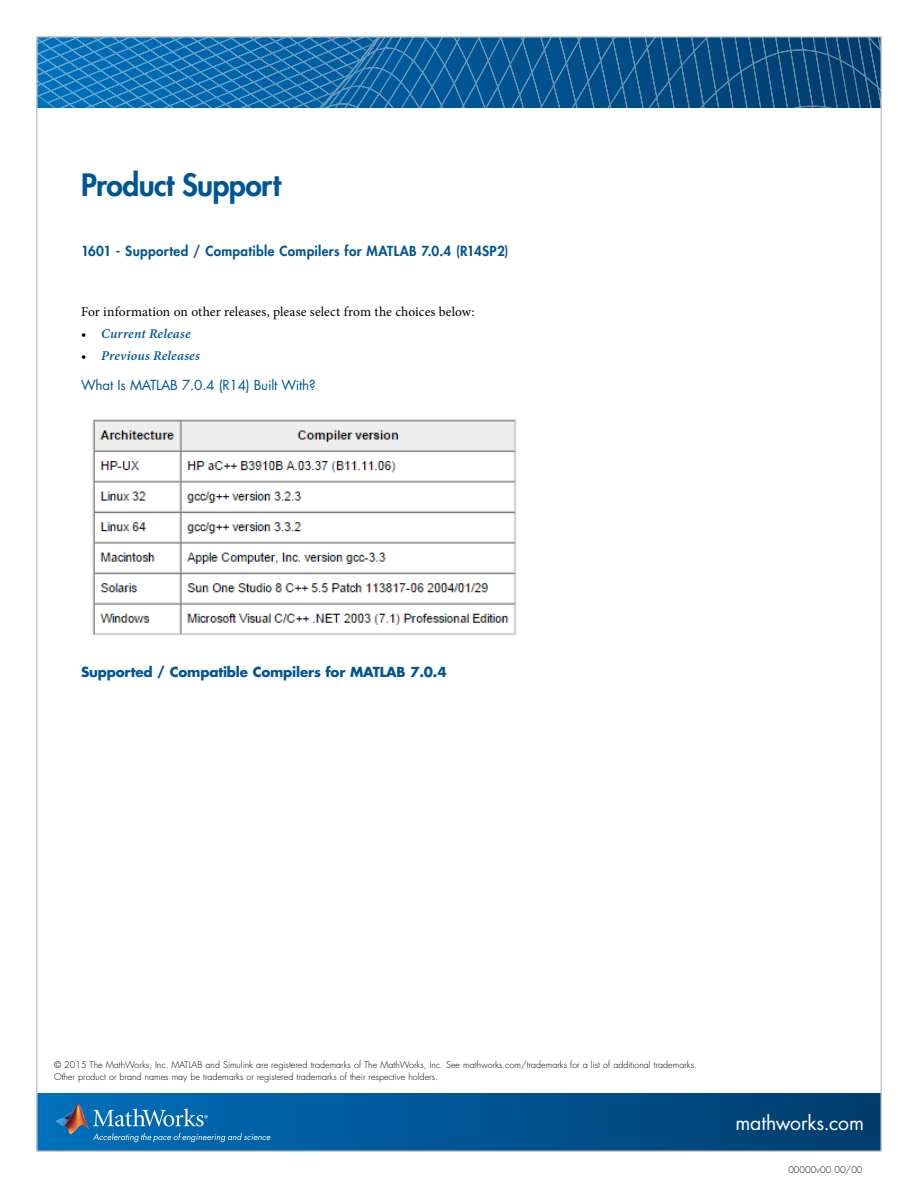
<style>
.page{position:relative;width:918px;height:1188px;background:#fff}
.page>*{position:absolute;margin:0;border:0;box-sizing:border-box;transform-origin:0 0}
.t1{font:800 30px "Futura Std";letter-spacing:-.02em;color:#005695}
.t2{font:19.5px "Futura Std";letter-spacing:-.005em;color:#fff}
.t3{font:13.5px "Minion Pro";letter-spacing:.005em;color:#000}
.t4{font:800 13.5px "Futura Std";letter-spacing:.025em;color:#005695}
.t5{font:700 13.5px "Futura Std";letter-spacing:-.015em;color:#005695}
.t6{font:italic 600 13.5px "Minion Pro";letter-spacing:.015em;color:#005695}
.t7{font:13.5px "Futura Std";letter-spacing:-.015em;color:#005695}
.t8{font:300 9px/11.2px "Futura Std";color:#000}
.s1{font-weight:400;font-style:normal;color:#000}
</style>
<div class="page">
<div style="left:37px;top:1094px;width:844px;height:57px;background:linear-gradient(to right,#0070bb,#003c6d)"></div>
<svg style="left:39px;top:39px;width:384px;height:69px;background:#1872b1"></svg>
<svg style="left:423px;top:39px;width:25px;height:69px;background:#0e609c"></svg>
<svg style="left:448px;top:39px;width:16px;height:69px"></svg>
<svg style="left:464px;top:39px;width:415px;height:69px;background:#0d5286"></svg>
<img style="left:64px;top:1104px;width:21px;height:15px">
<svg style="left:56px;top:1118px;width:8px;height:8px"></svg>
<img style="left:64px;top:1119px;width:25px;height:15px">
<svg style="left:93px;top:1133px;width:177px;height:9px;background:#2d82bb"></svg>
<svg style="left:93px;top:1108px;width:115px;height:19px;background:#3e8dc2"></svg>
<img style="left:92px;top:419px;width:424px;height:217px">
<h1 class="t1" style="left:81px;top:166px;width:202px">Product Support</h1>
<h3 class="t4" style="left:81px;top:243px;width:429px">1601 - Supported / Compatible Compilers for MATLAB 7.0.4 (R14SP2)</h3>
<h3 class="t3" style="left:81px;top:302px;width:395px">For information on other releases, please select from the choices below:</h3>
<h3 class="t6" style="left:81px;top:324px;width:111px"><span class="s1">•</span> Current Release</h3>
<h3 class="t6" style="left:81px;top:346px;width:120px"><span class="s1">•</span> Previous Releases</h3>
<h3 class="t7" style="left:81px;top:377px;width:236px">What Is MATLAB 7.0.4 (R14) Built With?</h3>
<h3 class="t5" style="left:81px;top:663px;width:367px">Supported / Compatible Compilers for MATLAB 7.0.4</h3>
<p class="t8" style="left:54px;top:1060px;width:644px">© 2015 The MathWorks, Inc. MATLAB and Simulink are registered trademarks of The MathWorks, Inc. See mathworks.com/trademarks for a list of additional trademarks.<br>Other product or brand names may be trademarks or registered trademarks of their respective holders.</p>
<h2 class="t2" style="left:735px;top:1110px;width:130px">mathworks.com</h2>
<p class="t8" style="left:788px;top:1165px;width:76px">00000v00 00/00</p>
</div>
